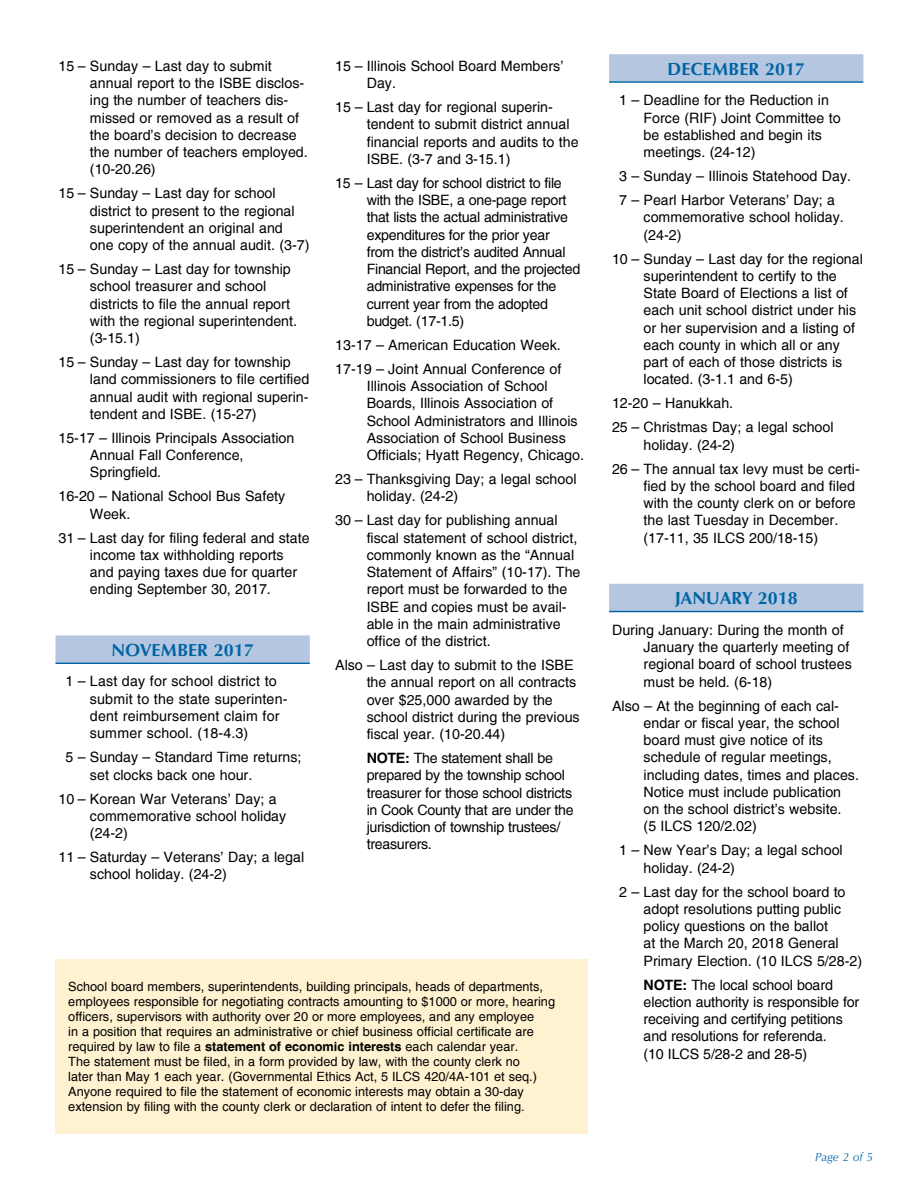
<style>
.page{position:relative;width:918px;height:1188px;background:#fff}
.page>*{position:absolute;margin:0;border:0;box-sizing:border-box;transform-origin:0 0}
.t1{font:18px "Optimum Bold DTC";color:#0064a4}
.t2{font:14.25px/17.2px "Helvetica";color:#000}
.t3{font:14.25px/17.2px "Helvetica";letter-spacing:-.02em;color:#000}
.t4{font:12.75px/15px "Helvetica";color:#000}
.t5{font:12px "Optimum Roman Italic DTC";color:#0064a4}
.s1{font-weight:700}
</style>
<div class="page">
<div style="left:56px;top:635px;width:254px;height:27px;background:#b4c6e0"></div>
<hr style="left:56px;top:662px;width:254px;height:2px;background:#0064a4">
<div style="left:609px;top:54px;width:254px;height:27px;background:#b4c6e0"></div>
<hr style="left:609px;top:81px;width:254px;height:2px;background:#0064a4">
<div style="left:609px;top:584px;width:254px;height:27px;background:#b4c6e0"></div>
<hr style="left:609px;top:611px;width:254px;height:1px;background:#0064a4">
<div style="left:55px;top:960px;width:532px;height:174px;background:#fff2d1"></div>
<p class="t2" style="left:90px;top:58px;width:219px;text-indent:-31px">15 – Sunday – Last day to submit annual report to the ISBE disclos&shy;ing the number of teachers dis&shy;missed or removed as a result of the board’s decision to decrease the number of teachers employed. (10-20.26)</p>
<p class="t2" style="left:90px;top:185px;width:221px;text-indent:-31px">15 – Sunday – Last day for school district to present to the regional superintendent an original and one copy of the annual audit. (3-7)</p>
<p class="t2" style="left:90px;top:261px;width:209px;text-indent:-31px">15 – Sunday – Last day for township school treasurer and school districts to file the annual report with the regional superintendent. (3-15.1)</p>
<p class="t2" style="left:90px;top:354px;width:221px;text-indent:-31px">15 – Sunday – Last day for township land commissioners to file certified annual audit with regional superin&shy;tendent and ISBE. (15-27)</p>
<p class="t2" style="left:90px;top:430px;width:206px;text-indent:-32px">15-17 – Illinois Principals Association<br>Annual Fall Conference,<br>Springfield.</p>
<p class="t2" style="left:90px;top:488px;width:197px;text-indent:-32px">16-20 – National School Bus Safety<br>Week.</p>
<p class="t2" style="left:90px;top:529px;width:221px;text-indent:-31px">31 – Last day for filing federal and state income tax withholding reports and paying taxes due for quarter ending September 30, 2017.</p>
<p class="t1" style="left:112px;top:639px;width:144px">NOVEMBER 2017</p>
<p class="t2" style="left:90px;top:673px;width:199px;text-indent:-25px">1 – Last day for school district to submit to the state superinten&shy;dent reimbursement claim for summer school. (18-4.3)</p>
<p class="t2" style="left:90px;top:749px;width:213px;text-indent:-24px">5 – Sunday – Standard Time returns; set clocks back one hour.</p>
<p class="t2" style="left:90px;top:790px;width:198px;text-indent:-31px">10 – Korean War Veterans’ Day; a commemorative school holiday (24-2)</p>
<p class="t2" style="left:90px;top:849px;width:216px;text-indent:-31px">11 – Saturday – Veterans’ Day; a legal school holiday. (24-2)</p>
<p class="t2" style="left:367px;top:58px;width:198px;text-indent:-31px">15 – Illinois School Board Members’<br>Day.</p>
<p class="t2" style="left:367px;top:99px;width:213px;text-indent:-31px">15 – Last day for regional superin&shy;tendent to submit district annual financial reports and audits to the<br>ISBE. (3-7 and 3-15.1)</p>
<p class="t3" style="left:367px;top:175px;width:215px;text-indent:-31px">15 – Last day for school district to file with the ISBE, a one-page report that lists the actual administrative expenditures for the prior year from the district’s audited Annual<br>Financial Report, and the projected administrative expenses for the current year from the adopted budget. (17-1.5)</p>
<p class="t2" style="left:335px;top:333px;width:228px;line-height:24px">13-17 – American Education Week.<br>17-19 – Joint Annual Conference of</p>
<p class="t2" style="left:367px;top:378px;width:219px">Illinois Association of School Boards, Illinois Association of School Administrators and Illinois Association of School Business Officials; Hyatt Regency, Chicago.</p>
<p class="t2" style="left:367px;top:471px;width:211px;text-indent:-31px">23 – Thanksgiving Day; a legal school holiday. (24-2)</p>
<p class="t2" style="left:367px;top:512px;width:215px;text-indent:-31px">30 – Last day for publishing annual fiscal statement of school district, commonly known as the “Annual<br>Statement of Affairs” (10-17). The report must be forwarded to the<br>ISBE and copies must be avail&shy;able in the main administrative office of the district.</p>
<p class="t2" style="left:367px;top:657px;width:215px;text-indent:-32px">Also – Last day to submit to the ISBE the annual report on all contracts over $25,000 awarded by the school district during the previous fiscal year. (10-20.44)</p>
<p class="t3" style="left:367px;top:750px;width:209px"><span class="s1">NOTE:</span> The statement shall be prepared by the township school treasurer for those school districts in Cook County that are under the jurisdiction of township trustees/ treasurers.</p>
<p class="t4" style="left:68px;top:980px;width:488px">School board members, superintendents, building principals, heads of departments, employees responsible for negotiating contracts amounting to $1000 or more, hearing officers, supervisors with authority over 20 or more employees, and any employee<br>in a position that requires an administrative or chief business official certificate are required by law to file a <span class="s1">statement of economic interests</span> each calendar year.<br>The statement must be filed, in a form provided by law, with the county clerk no<br>later than May 1 each year. (Governmental Ethics Act, 5 ILCS 420/4A-101 et seq.)<br>Anyone required to file the statement of economic interests may obtain a 30-day extension by filing with the county clerk or declaration of intent to defer the filing.</p>
<p class="t1" style="left:668px;top:58px;width:139px">DECEMBER 2017</p>
<p class="t2" style="left:644px;top:92px;width:199px;text-indent:-24px">1 – Deadline for the Reduction in<br>Force (RIF) Joint Committee to be established and begin its meetings. (24-12)</p>
<p class="t2" style="left:619px;top:164px;width:233px;line-height:24px">3 – Sunday – Illinois Statehood Day.<br>7 – Pearl Harbor Veterans’ Day; a</p>
<p class="t2" style="left:644px;top:209px;width:202px">commemorative school holiday. (24-2)</p>
<p class="t2" style="left:644px;top:250px;width:221px;text-indent:-31px">10 – Sunday – Last day for the regional superintendent to certify to the<br>State Board of Elections a list of each unit school district under his or her supervision and a listing of each county in which all or any part of each of those districts is located. (3-1.1 and 6-5)</p>
<p class="t2" style="left:612px;top:392px;width:223px;line-height:24px">12-20 – Hanukkah.<br>25 – Christmas Day; a legal school</p>
<p class="t2" style="left:612px;top:433px;width:249px;line-height:24px;text-indent:32px">holiday. (24-2)<br>26 – The annual tax levy must be certi-</p>
<p class="t2" style="left:644px;top:478px;width:214px">fied by the school board and filed with the county clerk on or before the last Tuesday in December. (17-11, 35 ILCS 200/18-15)</p>
<p class="t1" style="left:675px;top:588px;width:124px">JANUARY 2018</p>
<p class="t2" style="left:644px;top:622px;width:210px;text-indent:-31px">During January: During the month of<br>January the quarterly meeting of regional board of school trustees must be held. (6-18)</p>
<p class="t2" style="left:644px;top:697px;width:217px;text-indent:-32px">Also – At the beginning of each cal&shy;endar or fiscal year, the school board must give notice of its schedule of regular meetings, including dates, times and places.<br>Notice must include publication on the school district’s website.<br>(5 ILCS 120/2.02)</p>
<p class="t2" style="left:644px;top:842px;width:201px;text-indent:-24px">1 – New Year’s Day; a legal school holiday. (24-2)</p>
<p class="t2" style="left:644px;top:883px;width:220px;text-indent:-24px">2 – Last day for the school board to adopt resolutions putting public policy questions on the ballot<br>at the March 20, 2018 General<br>Primary Election. (10 ILCS 5/28-2)</p>
<p class="t2" style="left:644px;top:976px;width:217px"><span class="s1">NOTE:</span> The local school board election authority is responsible for receiving and certifying petitions and resolutions for referenda.<br>(10 ILCS 5/28-2 and 28-5)</p>
<p class="t5" style="left:815px;top:1150px;width:59px">Page 2 of 5</p>
</div>
